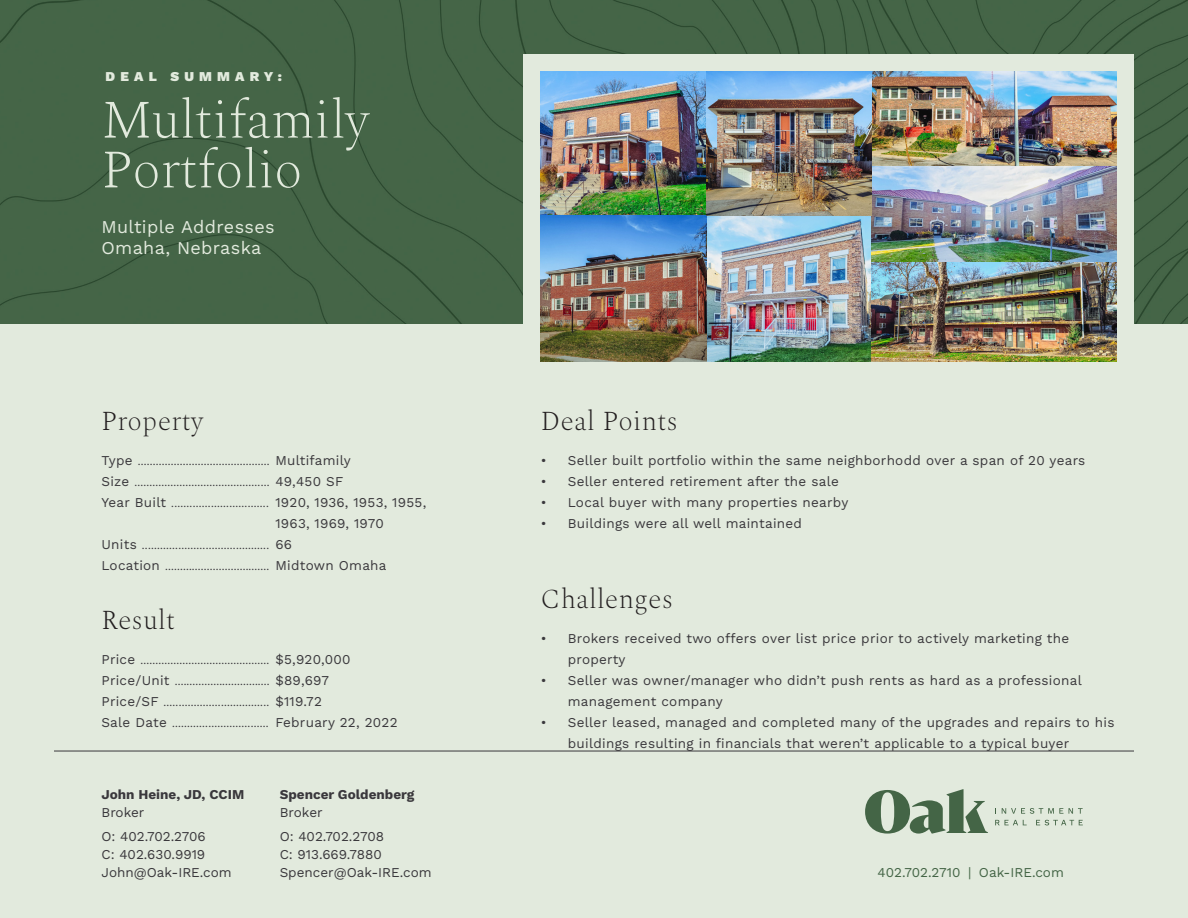
<style>
.page{position:relative;width:1188px;height:918px;background:#e2eadd}
.page>*{position:absolute;margin:0;border:0;box-sizing:border-box;transform-origin:0 0}
.t1{font:200 54px/49.8px "Spectral";color:#e2eadd}
.t2{font:200 27px "Spectral";letter-spacing:.02em;color:#231f20}
.t3{font:18px/21px "Work Sans";letter-spacing:.02em;color:#e2eadd}
.t4{font:13.5px/21px "Work Sans";letter-spacing:.02em;color:#3a383c}
.t5{font:13.5px/18px "Work Sans";color:#3a383c}
.t6{font:13.5px "Work Sans";color:#446546}
.t7{font:13.5px "Work Sans";letter-spacing:.385em;color:#e2eadd}
.t8{font:10.5px "Work Sans";color:#3a383c}
.s1{font-size:13.5px}
</style>
<div class="page">
<div style="left:0;top:0;width:1188px;height:324px;background:#456547"></div>
<hr style="left:54px;top:751px;width:1080px;height:1px;background:#3a383c">
<div style="left:524px;top:54px;width:610px;height:308px;background:#e2eadd"></div>
<svg style="left:865px;top:789px;width:123px;height:45px"></svg>
<svg style="left:1002px;top:808px;width:61px;height:6px"></svg>
<svg style="left:1069px;top:808px;width:14px;height:6px"></svg>
<svg style="left:995px;top:820px;width:32px;height:5px"></svg>
<svg style="left:1036px;top:820px;width:47px;height:5px"></svg>
<img style="left:706px;top:216px;width:165px;height:146px">
<img style="left:871px;top:72px;width:246px;height:94px">
<img style="left:541px;top:72px;width:165px;height:144px">
<img style="left:871px;top:261px;width:246px;height:101px">
<img style="left:871px;top:166px;width:246px;height:95px">
<img style="left:541px;top:216px;width:165px;height:146px">
<img style="left:706px;top:72px;width:165px;height:144px">
<p class="t7" style="left:106px;top:66px;width:178px">DEAL SUMMARY:</p>
<p class="t1" style="left:102px;top:91px;width:269px">Multifamily<br>Portfolio</p>
<p class="t3" style="left:102px;top:215px;width:175px">Multiple Addresses<br>Omaha, Nebraska</p>
<p class="t2" style="left:102px;top:402px;width:103px">Property</p>
<p class="t4" style="left:275px;top:450px;width:77px">Multifamily</p>
<p class="t4" style="left:275px;top:471px;width:69px">49,450 SF</p>
<p class="t4" style="left:275px;top:492px;width:152px">1920, 1936, 1953, 1955,<br>1963, 1969, 1970</p>
<p class="t4" style="left:275px;top:534px;width:18px">66</p>
<p class="t4" style="left:275px;top:555px;width:113px">Midtown Omaha</p>
<p class="t8" style="left:102px;top:454px;width:170px"><span class="s1">Type</span> ............................................</p>
<p class="t8" style="left:102px;top:475px;width:169px"><span class="s1">Size</span> .............................................</p>
<p class="t8" style="left:102px;top:496px;width:169px"><span class="s1">Year Built</span> ................................</p>
<p class="t8" style="left:102px;top:538px;width:169px"><span class="s1">Units</span> ..........................................</p>
<p class="t8" style="left:102px;top:559px;width:169px"><span class="s1">Location</span> ...................................</p>
<p class="t2" style="left:102px;top:601px;width:75px">Result</p>
<p class="t4" style="left:275px;top:648px;width:77px">$5,920,000 $89,697</p>
<p class="t4" style="left:275px;top:690px;width:48px">$119.72</p>
<p class="t4" style="left:275px;top:711px;width:124px">February 22, 2022</p>
<p class="t8" style="left:102px;top:653px;width:169px"><span class="s1">Price</span> ...........................................</p>
<p class="t8" style="left:102px;top:674px;width:170px"><span class="s1">Price/Unit</span> ................................</p>
<p class="t8" style="left:102px;top:695px;width:169px"><span class="s1">Price/SF</span> ...................................</p>
<p class="t8" style="left:102px;top:716px;width:169px"><span class="s1">Sale Date</span> ................................</p>
<p class="t5" style="left:102px;top:785px;width:144px">John Heine, JD, CCIM</p>
<p class="t4" style="left:102px;top:802px;width:44px">Broker</p>
<p class="t5" style="left:102px;top:827px;width:132px">O: 402.702.2706<br>C: 402.630.9919<br>John@Oak-IRE.com</p>
<p class="t5" style="left:280px;top:785px;width:136px">Spencer Goldenberg</p>
<p class="t4" style="left:280px;top:802px;width:44px">Broker</p>
<p class="t5" style="left:280px;top:827px;width:153px">O: 402.702.2708<br>C: 913.669.7880<br>Spencer@Oak-IRE.com</p>
<p class="t2" style="left:541px;top:402px;width:139px">Deal Points</p>
<p class="t4" style="left:541px;top:450px;width:546px">• Seller built portfolio within the same neighborhodd over a span of 20 years</p>
<p class="t4" style="left:541px;top:471px;width:300px">• Seller entered retirement after the sale</p>
<p class="t4" style="left:541px;top:492px;width:309px">• Local buyer with many properties nearby</p>
<p class="t4" style="left:541px;top:513px;width:263px">• Buildings were all well maintained</p>
<p class="t2" style="left:541px;top:580px;width:134px">Challenges</p>
<p class="t4" style="left:568px;top:627px;width:503px;text-indent:-27px">• Brokers received two offers over list price prior to actively marketing the property</p>
<p class="t4" style="left:568px;top:669px;width:515px;text-indent:-27px">• Seller was owner/manager who didn’t push rents as hard as a professional management company</p>
<p class="t4" style="left:568px;top:711px;width:548px;text-indent:-27px">• Seller leased, managed and completed many of the upgrades and repairs to his buildings resulting in financials that weren’t applicable to a typical buyer</p>
<p class="t6" style="left:878px;top:862px;width:188px">402.702.2710 | Oak-IRE.com</p>
</div>
